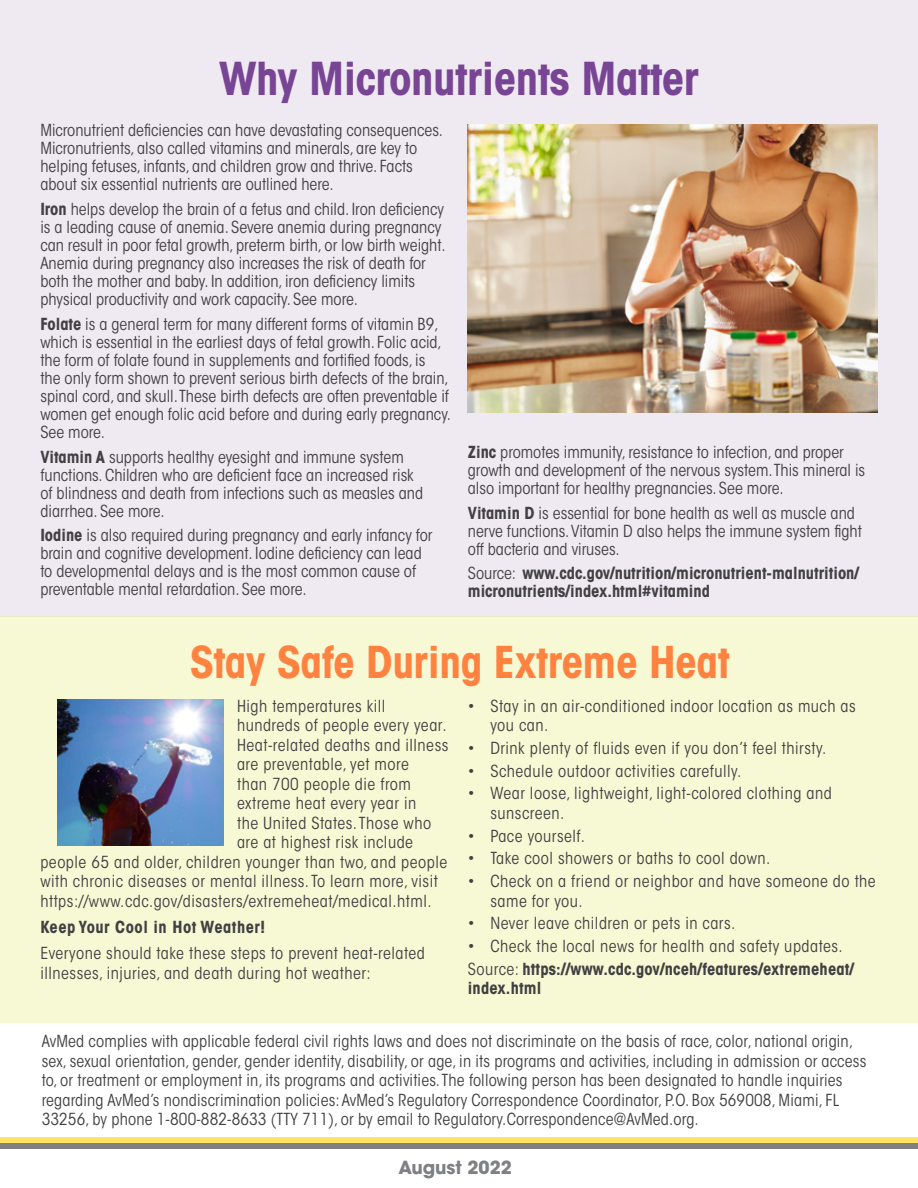
<style>
.page{position:relative;width:918px;height:1188px;background:#fff}
.page>*{position:absolute;margin:0;border:0;box-sizing:border-box;transform-origin:0 0}
.t1{font:700 condensed 45px "ITC Avant Garde Std";letter-spacing:-.01em;color:#784594}
.t2{font:700 condensed 43.5px "ITC Avant Garde Std";letter-spacing:-.01em;color:#ff8240}
.t3{font:700 18px "ITC Avant Garde Std";color:#7e8083}
.t4{font:condensed 16.5px/18px "ITC Avant Garde Std";color:#414042}
.t5{font:condensed 16.5px/19.5px "ITC Avant Garde Std";letter-spacing:.03em;color:#414042}
.t6{font:700 condensed 16.5px/18px "ITC Avant Garde Std";color:#414042}
.t7{font:700 condensed 16.5px "ITC Avant Garde Std";letter-spacing:.03em;color:#414042}
.s1{font-weight:700}
.s2{font-weight:400}
</style>
<div class="page">
<div style="left:0;top:1137px;width:918px;height:9px;background:#ffe363"></div>
<div style="left:0;top:1143px;width:918px;height:6px;background:#7e8083"></div>
<div style="left:0;top:0;width:918px;height:617px;background:#efe9f2"></div>
<img style="left:468px;top:124px;width:409px;height:288px">
<div style="left:0;top:617px;width:918px;height:406px;background:#f7f9d5"></div>
<img style="left:57px;top:699px;width:167px;height:147px">
<h1 class="t1" style="left:219px;top:50px;width:481px">Why Micronutrients Matter</h1>
<p class="t4" style="left:40px;top:122px;width:404px">Micronutrient deficiencies can have devastating consequences.<br>Micronutrients, also called vitamins and minerals, are key to helping fetuses, infants, and children grow and thrive. Facts about six essential nutrients are outlined here.</p>
<p class="t4" style="left:40px;top:200px;width:407px"><span class="s1">Iron</span> helps develop the brain of a fetus and child. Iron deficiency is a leading cause of anemia. Severe anemia during pregnancy can result in poor fetal growth, preterm birth, or low birth weight.<br>Anemia during pregnancy also increases the risk of death for both the mother and baby. In addition, iron deficiency limits physical productivity and work capacity. See more.</p>
<p class="t4" style="left:40px;top:315px;width:412px"><span class="s1">Folate</span> is a general term for many different forms of vitamin B9, which is essential in the earliest days of fetal growth. Folic acid, the form of folate found in supplements and fortified foods, is<br>the only form shown to prevent serious birth defects of the brain, spinal cord, and skull. These birth defects are often preventable if women get enough folic acid before and during early pregnancy.<br>See more.</p>
<p class="t4" style="left:40px;top:448px;width:384px"><span class="s1">Vitamin A</span> supports healthy eyesight and immune system functions. Children who are deficient face an increased risk of blindness and death from infections such as measles and diarrhea. See more.</p>
<p class="t4" style="left:40px;top:527px;width:394px"><span class="s1">Iodine</span> is also required during pregnancy and early infancy for brain and cognitive development. Iodine deficiency can lead to developmental delays and is the most common cause of preventable mental retardation. See more.</p>
<p class="t4" style="left:468px;top:443px;width:399px"><span class="s1">Zinc</span> promotes immunity, resistance to infection, and proper growth and development of the nervous system. This mineral is also important for healthy pregnancies. See more.</p>
<p class="t4" style="left:468px;top:504px;width:395px"><span class="s1">Vitamin D</span> is essential for bone health as well as muscle and nerve functions. Vitamin D also helps the immune system fight off bacteria and viruses.</p>
<p class="t6" style="left:468px;top:564px;width:393px"><span class="s2">Source:</span> www.cdc.gov/nutrition/micronutrient-malnutrition/ micronutrients/index.html#vitamind</p>
<h2 class="t2" style="left:190px;top:634px;width:542px">Stay Safe During Extreme Heat</h2>
<p class="t5" style="left:237px;top:696px;width:150px">High temperatures kill</p>
<p class="t5" style="left:237px;top:716px;width:211px">hundreds of people every year.</p>
<p class="t5" style="left:237px;top:735px;width:213px">Heat-related deaths and illness</p>
<p class="t5" style="left:237px;top:755px;width:173px">are preventable, yet more</p>
<p class="t5" style="left:237px;top:774px;width:175px">than 700 people die from</p>
<p class="t5" style="left:237px;top:794px;width:181px">extreme heat every year in</p>
<p class="t5" style="left:237px;top:813px;width:196px">the United States. Those who</p>
<p class="t5" style="left:237px;top:833px;width:178px">are at highest risk include</p>
<p class="t5" style="left:40px;top:852px;width:409px">people 65 and older, children younger than two, and people</p>
<p class="t5" style="left:40px;top:872px;width:399px">with chronic diseases or mental illness. To learn more, visit</p>
<p class="t5" style="left:40px;top:891px;width:393px">https://www.cdc.gov/disasters/extremeheat/medical.html.</p>
<p class="t7" style="left:40px;top:916px;width:226px">Keep Your Cool in Hot Weather!</p>
<p class="t5" style="left:40px;top:944px;width:386px">Everyone should take these steps to prevent heat-related illnesses, injuries, and death during hot weather:</p>
<p class="t5" style="left:490px;top:696px;width:367px;text-indent:-23px">• Stay in an air-conditioned indoor location as much as you can.</p>
<p class="t5" style="left:468px;top:738px;width:360px">• Drink plenty of fluids even if you don’t feel thirsty.</p>
<p class="t5" style="left:468px;top:761px;width:275px">• Schedule outdoor activities carefully.</p>
<p class="t5" style="left:490px;top:784px;width:343px;text-indent:-23px">• Wear loose, lightweight, light-colored clothing and sunscreen.</p>
<p class="t5" style="left:468px;top:826px;width:119px">• Pace yourself.</p>
<p class="t5" style="left:468px;top:849px;width:304px">• Take cool showers or baths to cool down.</p>
<p class="t5" style="left:490px;top:871px;width:387px;text-indent:-23px">• Check on a friend or neighbor and have someone do the same for you.</p>
<p class="t5" style="left:468px;top:914px;width:269px">• Never leave children or pets in cars.</p>
<p class="t5" style="left:468px;top:935px;width:388px;line-height:22.8px">• Check the local news for health and safety updates.<br>Source: <span class="s1">https://www.cdc.gov/nceh/features/extremeheat/</span></p>
<p class="t6" style="left:468px;top:979px;width:75px">index.html</p>
<p class="t4" style="left:42px;top:1031px;width:826px;line-height:19.5px">AvMed complies with applicable federal civil rights laws and does not discriminate on the basis of race, color, national origin, sex, sexual orientation, gender, gender identity, disability, or age, in its programs and activities, including in admission or access to, or treatment or employment in, its programs and activities. The following person has been designated to handle inquiries regarding AvMed’s nondiscrimination policies: AvMed’s Regulatory Correspondence Coordinator, P.O. Box 569008, Miami, FL 33256, by phone 1-800-882-8633 (TTY 711), or by email to Regulatory.Correspondence@AvMed.org.</p>
<p class="t3" style="left:398px;top:1156px;width:115px">August 2022</p>
</div>
